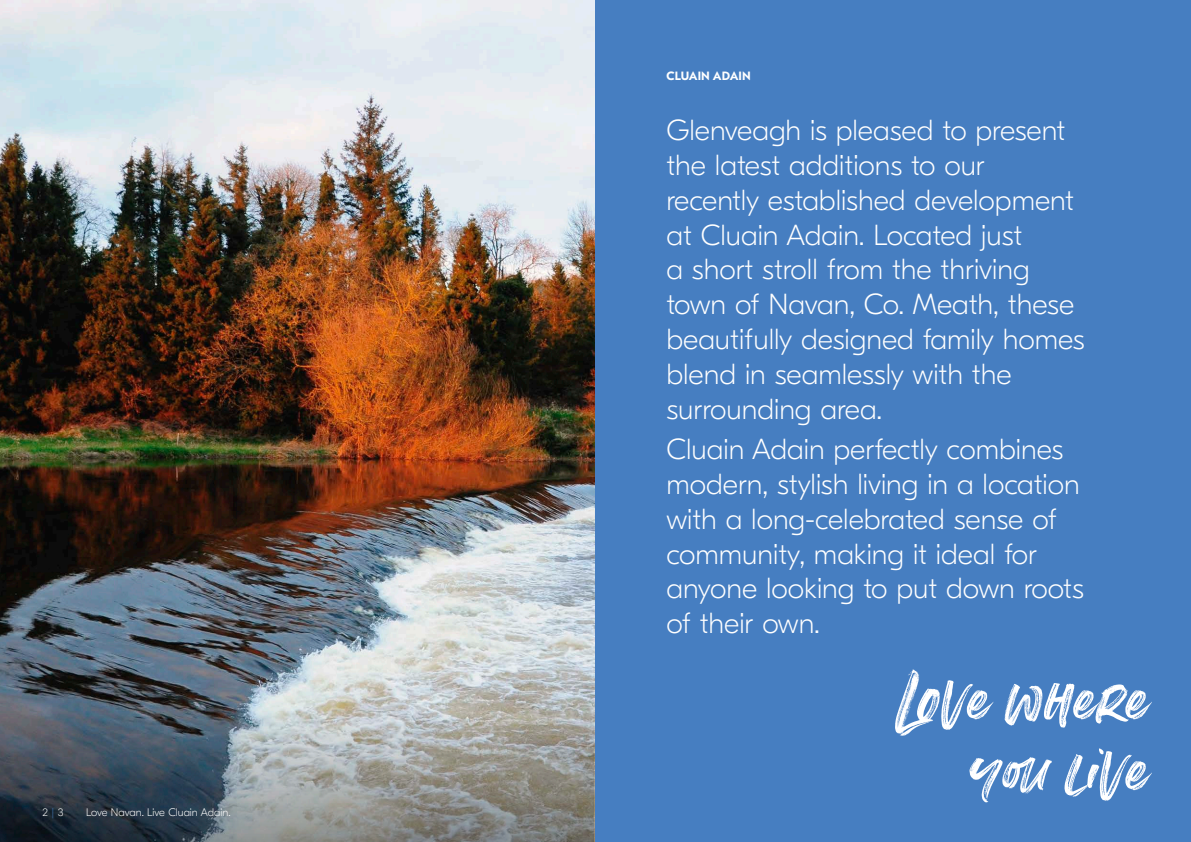
<style>
.page{position:relative;width:1191px;height:842px;background:#fff}
.page>*{position:absolute;margin:0;border:0;box-sizing:border-box;transform-origin:0 0}
.t1{font:96.8px/70.8px "Summer Loving";letter-spacing:.01em;color:#fff;text-align:right}
.t2{font:100 29px/34.8px "GT Eesti Pro Display";color:#fff}
.t3{font:700 12px "GT Eesti Pro Text";letter-spacing:.01em;color:#fff}
.t4{font:100 11px "GT Eesti Pro Display";color:#fff}
.s1{color:#467ec1}
</style>
<div class="page">
<img style="left:0;top:0;width:595px;height:678px">
<img style="left:0;top:678px;width:595px;height:164px">
<div style="left:595px;top:0;width:596px;height:842px;background:#467ec1"></div>
<p class="t4" style="left:43px;top:806px;width:22px">2 <span class="s1">|</span> 3</p>
<p class="t4" style="left:86px;top:806px;width:146px">Love Navan. Live Cluain Adain.</p>
<p class="t3" style="left:666px;top:69px;width:86px">CLUAIN ADAIN</p>
<p class="t2" style="left:666px;top:114px;width:420px">Glenveagh is pleased to present the latest additions to our recently established development at Cluain Adain. Located just<br>a short stroll from the thriving town of Navan, Co. Meath, these beautifully designed family homes blend in seamlessly with the surrounding area.</p>
<p class="t2" style="left:666px;top:432px;width:419px">Cluain Adain perfectly combines modern, stylish living in a location with a long-celebrated sense of community, making it ideal for anyone looking to put down roots of their own.</p>
<h1 class="t1" style="left:894px;top:658px;width:254px">Love where you live</h1>
</div>
